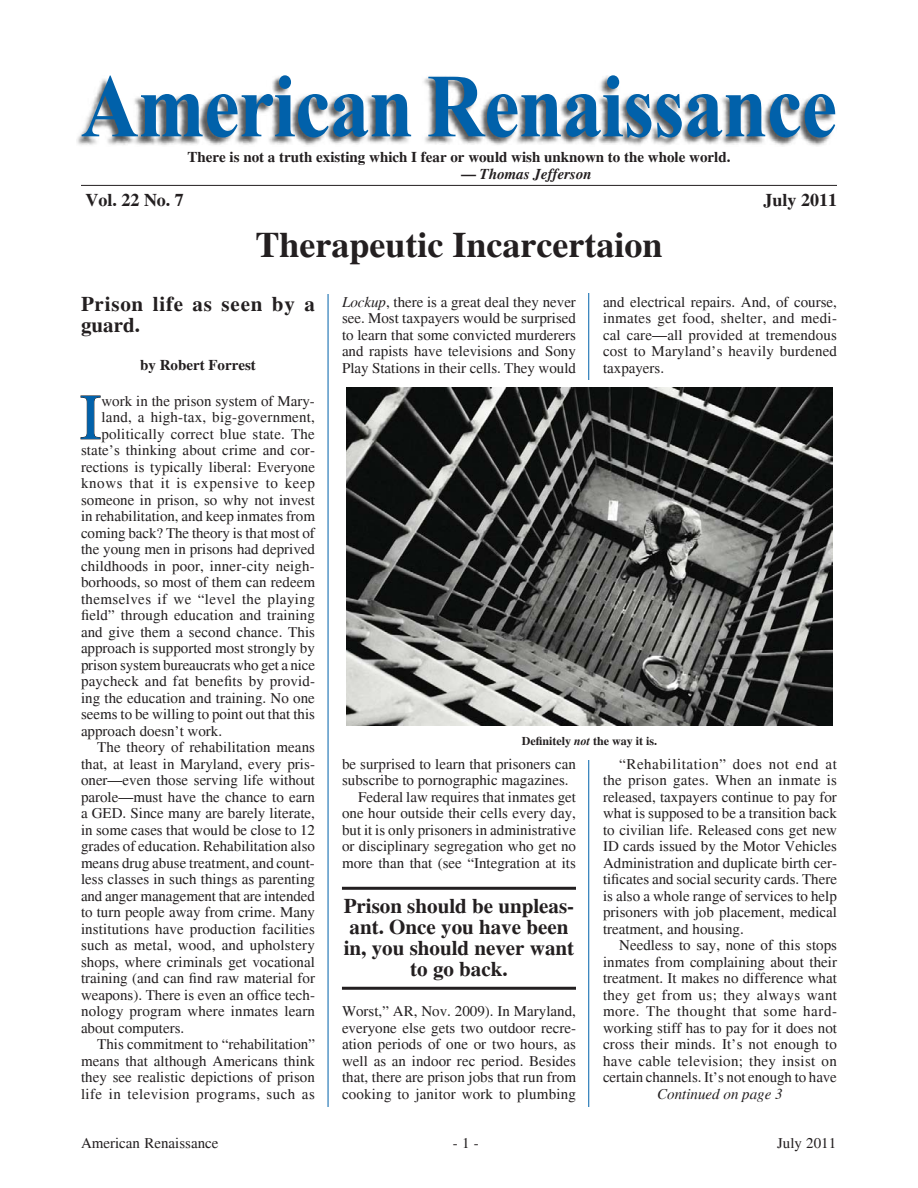
<style>
.page{position:relative;width:918px;height:1188px;background:#fff}
.page>*{position:absolute;margin:0;border:0;box-sizing:border-box;transform-origin:0 0}
.t1{font:700 90px "Times New Roman";letter-spacing:-.01em;color:#0161aa;scale:.89 1}
.t2{font:64.8px "Times";color:#0161aa}
.t3{font:700 36px "Times";color:#231f20}
.t4{font:700 21px/21px "Times";color:#231f20;text-align:center}
.t5{font:700 21px/21px "Times";letter-spacing:.04em;color:#231f20}
.t6{font:700 18px "Times";color:#231f20}
.t7{font:15px/16.5px "Times";color:#231f20;text-align:justify}
.t8{font:700 15px "Times";color:#231f20}
.t9{font:15px "Times";letter-spacing:.03em;color:#231f20}
.t10{font:15px "Times";letter-spacing:.025em;color:#231f20}
.t11{font:15px "Times";letter-spacing:.04em;color:#231f20}
.t12{font:italic 700 15px "Times";color:#231f20}
.t13{font:italic 15px "Times";color:#231f20}
.t14{font:700 12px "Times";color:#231f20}
.s1{font-style:normal}
.s2{font-style:italic}
</style>
<div class="page">
<hr style="left:328px;top:81px;width:1px;height:1026px;background:#0161aa">
<hr style="left:588px;top:81px;width:1px;height:1026px;background:#0161aa">
<div style="left:576px;top:380px;width:27px;height:379px;background:#fff"></div>
<div style="left:576px;top:76px;width:26px;height:217px;background:#fff"></div>
<div style="left:316px;top:76px;width:25px;height:217px;background:#fff"></div>
<hr style="left:81px;top:185px;width:756px;height:1px;background:#231f20">
<img style="left:77px;top:76px;width:756px;height:70px">
<svg style="left:80px;top:395px;width:21px;height:45px"></svg>
<hr style="left:342px;top:887px;width:234px;height:3px;background:#231f20">
<hr style="left:342px;top:987px;width:234px;height:3px;background:#231f20">
<img style="left:347px;top:388px;width:485px;height:337px">
<h1 class="t1" style="left:81px;top:44px;width:851px">American Renaissance</h1>
<p class="t8" style="left:188px;top:149px;width:544px">There is not a truth existing which I fear or would wish unknown to the whole world.</p>
<p class="t12" style="left:461px;top:165px;width:132px"><span class="s1">—</span> Thomas Jefferson</p>
<p class="t6" style="left:86px;top:189px;width:100px">Vol. 22 No. 7</p>
<h3 class="t3" style="left:256px;top:224px;width:408px">Therapeutic Incarcertaion</h3>
<p class="t6" style="left:763px;top:189px;width:75px">July 2011</p>
<h3 class="t5" style="left:81px;top:294px;width:235px">Prison life as seen by a guard.</h3>
<p class="t8" style="left:140px;top:356px;width:117px">by Robert Forrest</p>
<h2 class="t2" style="left:80px;top:381px;width:23px">I</h2>
<p class="t7" style="left:101px;top:393px;width:215px">work in the prison system of Mary-</p>
<p class="t7" style="left:101px;top:409px;width:215px">land, a high-tax, big-government,</p>
<p class="t7" style="left:101px;top:426px;width:215px">politically correct blue state. The</p>
<p class="t7" style="left:81px;top:442px;width:236px">state’s thinking about crime and cor-</p>
<p class="t7" style="left:81px;top:459px;width:236px">rections is typically liberal: Everyone</p>
<p class="t11" style="left:81px;top:475px;width:236px">knows that it is expensive to keep</p>
<p class="t7" style="left:81px;top:492px;width:235px">someone in prison, so why not invest</p>
<p class="t7" style="left:81px;top:508px;width:236px">in rehabilitation, and keep inmates from</p>
<p class="t7" style="left:81px;top:525px;width:235px">coming back? The theory is that most of</p>
<p class="t7" style="left:81px;top:541px;width:236px">the young men in prisons had deprived</p>
<p class="t7" style="left:81px;top:558px;width:235px">childhoods in poor, inner-city neigh-</p>
<p class="t7" style="left:81px;top:574px;width:236px">borhoods, so most of them can redeem</p>
<p class="t10" style="left:81px;top:590px;width:235px">themselves if we “level the playing</p>
<p class="t7" style="left:81px;top:607px;width:235px">field” through education and training</p>
<p class="t7" style="left:81px;top:624px;width:236px">and give them a second chance. This</p>
<p class="t7" style="left:81px;top:640px;width:235px">approach is supported most strongly by</p>
<p class="t7" style="left:81px;top:657px;width:236px">prison system bureaucrats who get a nice</p>
<p class="t7" style="left:81px;top:673px;width:236px">paycheck and fat benefits by provid-</p>
<p class="t7" style="left:81px;top:690px;width:235px">ing the education and training. No one</p>
<p class="t7" style="left:81px;top:706px;width:236px">seems to be willing to point out that this</p>
<p class="t7" style="left:81px;top:723px;width:143px">approach doesn’t work.</p>
<p class="t7" style="left:97px;top:739px;width:219px">The theory of rehabilitation means</p>
<p class="t7" style="left:81px;top:756px;width:236px">that, at least in Maryland, every pris-</p>
<p class="t7" style="left:81px;top:772px;width:236px">oner—even those serving life without</p>
<p class="t7" style="left:81px;top:789px;width:235px">parole—must have the chance to earn</p>
<p class="t7" style="left:81px;top:805px;width:236px">a GED. Since many are barely literate,</p>
<p class="t7" style="left:81px;top:822px;width:235px">in some cases that would be close to 12</p>
<p class="t7" style="left:81px;top:838px;width:236px">grades of education. Rehabilitation also</p>
<p class="t7" style="left:81px;top:855px;width:235px">means drug abuse treatment, and count-</p>
<p class="t7" style="left:81px;top:871px;width:235px">less classes in such things as parenting</p>
<p class="t7" style="left:81px;top:888px;width:235px">and anger management that are intended</p>
<p class="t7" style="left:81px;top:904px;width:236px">to turn people away from crime. Many</p>
<p class="t7" style="left:81px;top:921px;width:235px">institutions have production facilities</p>
<p class="t7" style="left:81px;top:937px;width:235px">such as metal, wood, and upholstery</p>
<p class="t7" style="left:81px;top:954px;width:235px">shops, where criminals get vocational</p>
<p class="t7" style="left:81px;top:970px;width:236px">training (and can find raw material for</p>
<p class="t7" style="left:81px;top:987px;width:235px">weapons). There is even an office tech-</p>
<p class="t7" style="left:81px;top:1003px;width:236px">nology program where inmates learn</p>
<p class="t7" style="left:81px;top:1020px;width:105px">about computers.</p>
<p class="t7" style="left:97px;top:1036px;width:219px">This commitment to “rehabilitation”</p>
<p class="t7" style="left:81px;top:1053px;width:235px">means that although Americans think</p>
<p class="t7" style="left:81px;top:1069px;width:235px">they see realistic depictions of prison</p>
<p class="t9" style="left:81px;top:1085px;width:235px">life in television programs, such as</p>
<p class="t7" style="left:342px;top:294px;width:236px"><span class="s2">Lockup</span>, there is a great deal they never see. Most taxpayers would be surprised to learn that some convicted murderers and rapists have televisions and Sony Play Stations in their cells. They would</p>
<p class="t7" style="left:603px;top:294px;width:236px">and electrical repairs. And, of course, inmates get food, shelter, and medi&shy;cal care—all provided at tremendous cost to Maryland’s heavily burdened taxpayers.</p>
<p class="t14" style="left:522px;top:734px;width:137px">Definitely <span class="s2">not</span> the way it is.</p>
<p class="t7" style="left:342px;top:756px;width:236px">be surprised to learn that prisoners can</p>
<p class="t7" style="left:342px;top:772px;width:228px">subscribe to pornographic magazines.</p>
<p class="t7" style="left:358px;top:789px;width:219px">Federal law requires that inmates get</p>
<p class="t7" style="left:342px;top:805px;width:236px">one hour outside their cells every day,</p>
<p class="t7" style="left:342px;top:822px;width:236px">but it is only prisoners in administrative</p>
<p class="t7" style="left:342px;top:838px;width:235px">or disciplinary segregation who get no</p>
<p class="t7" style="left:342px;top:855px;width:235px">more than that (see “Integration at its</p>
<h3 class="t4" style="left:344px;top:895px;width:232px">Prison should be unpleas&shy;ant. Once you have been in, you should never want to go back.</h3>
<p class="t7" style="left:342px;top:1003px;width:236px">Worst,” AR, Nov. 2009). In Maryland, everyone else gets two outdoor recre&shy;ation periods of one or two hours, as well as an indoor rec period. Besides that, there are prison jobs that run from cooking to janitor work to plumbing</p>
<p class="t7" style="left:603px;top:756px;width:236px;text-indent:16px">“Rehabilitation” does not end at the prison gates. When an inmate is released, taxpayers continue to pay for what is supposed to be a transition back to civilian life. Released cons get new ID cards issued by the Motor Vehicles Administration and duplicate birth cer&shy;tificates and social security cards. There is also a whole range of services to help prisoners with job placement, medical treatment, and housing.</p>
<p class="t7" style="left:603px;top:937px;width:236px;text-indent:16px">Needless to say, none of this stops inmates from complaining about their treatment. It makes no difference what they get from us; they always want more. The thought that some hard&shy;working stiff has to pay for it does not cross their minds. It’s not enough to have cable television; they insist on certain channels. It’s not enough to have</p>
<p class="t13" style="left:657px;top:1086px;width:127px">Continued on page 3</p>
<p class="t7" style="left:81px;top:1135px;width:139px">American Renaissance</p>
<p class="t7" style="left:453px;top:1135px;width:28px">- 1 -</p>
<p class="t7" style="left:777px;top:1135px;width:61px">July 2011</p>
</div>
